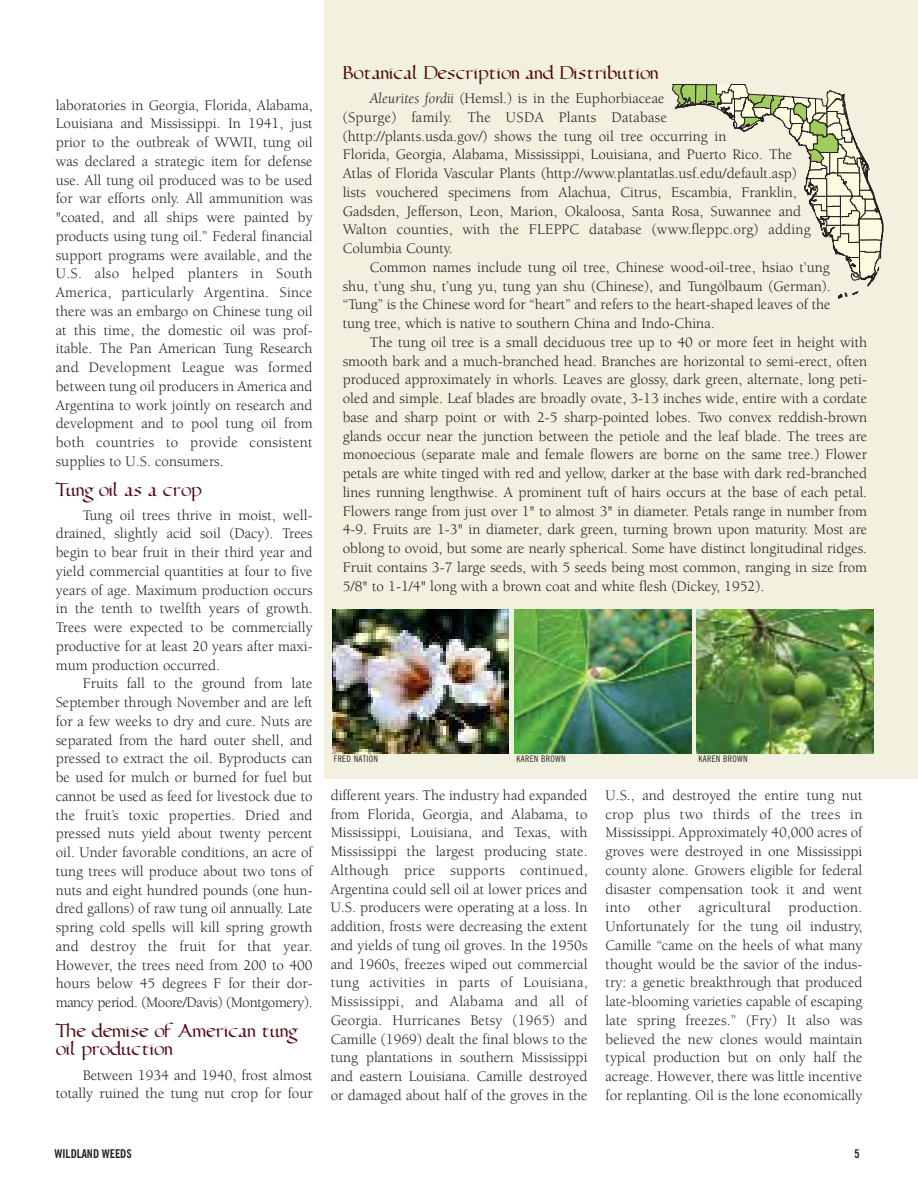
<style>
.page{position:relative;width:918px;height:1188px;background:#fff}
.page>*{position:absolute;margin:0;border:0;box-sizing:border-box;transform-origin:0 0}
.t1{font:21px/18.8px "Humanist Pen";color:#500810}
.t2{font:15px/18.8px "Berkeley";color:#231f20;text-align:justify}
.t3{font:700 condensed 12px "News Gothic BT";color:#231f20}
.t4{font:condensed 9px "News Gothic BT";letter-spacing:.04em;color:#231f20}
.s1{font-style:italic}
</style>
<div class="page">
<div style="left:324px;top:0;width:594px;height:779px;background:#f2f0df"></div>
<svg style="left:838px;top:292px;width:20px;height:6px"></svg>
<svg style="left:672px;top:84px;width:212px;height:202px"></svg>
<img style="left:514px;top:609px;width:177px;height:144px">
<img style="left:332px;top:609px;width:177px;height:145px">
<img style="left:697px;top:609px;width:176px;height:145px">
<p class="t2" style="left:56px;top:97px;width:258px">laboratories in Georgia, Florida, Alabama, Louisiana and Mississippi. In 1941, just prior to the outbreak of WWII, tung oil was declared a strategic item for defense use. All tung oil produced was to be used for war efforts only. All ammunition was "coated, and all ships were painted by products using tung oil.” Federal financial support programs were available, and the U.S. also helped planters in South America, particularly Argentina. Since there was an embargo on Chinese tung oil at this time, the domestic oil was prof&shy;itable. The Pan American Tung Research and Development League was formed between tung oil producers in America and Argentina to work jointly on research and development and to pool tung oil from both countries to provide consistent supplies to U.S. consumers.</p>
<h1 class="t1" style="left:56px;top:482px;width:147px">Tung oil as a crop</h1>
<p class="t2" style="left:56px;top:507px;width:258px;text-indent:27px">Tung oil trees thrive in moist, well&shy;drained, slightly acid soil (Dacy). Trees begin to bear fruit in their third year and yield commercial quantities at four to five years of age. Maximum production occurs in the tenth to twelfth years of growth.<br>Trees were expected to be commercially productive for at least 20 years after maxi&shy;mum production occurred.</p>
<p class="t2" style="left:56px;top:676px;width:258px;text-indent:27px">Fruits fall to the ground from late September through November and are left for a few weeks to dry and cure. Nuts are separated from the hard outer shell, and pressed to extract the oil. Byproducts can be used for mulch or burned for fuel but cannot be used as feed for livestock due to the fruit’s toxic properties. Dried and pressed nuts yield about twenty percent oil. Under favorable conditions, an acre of tung trees will produce about two tons of nuts and eight hundred pounds (one hun&shy;dred gallons) of raw tung oil annually. Late spring cold spells will kill spring growth and destroy the fruit for that year.<br>However, the trees need from 200 to 400 hours below 45 degrees F for their dor&shy;mancy period. (Moore/Davis) (Montgomery).</p>
<h1 class="t1" style="left:56px;top:1023px;width:243px">The demise of American tung oil production</h1>
<p class="t2" style="left:56px;top:1067px;width:258px;text-align:right">Between 1934 and 1940, frost almost totally ruined the tung nut crop for four</p>
<h1 class="t1" style="left:343px;top:66px;width:317px">Botanical Description and Distribution</h1>
<p class="t2" style="left:343px;top:90px;width:469px;text-align:left;text-indent:27px"><span class="s1">Aleurites fordii</span> (Hemsl.) is in the Euphorbiaceae<br>(Spurge) family. The USDA Plants Database (http://plants.usda.gov/) shows the tung oil tree occurring in<br>Florida, Georgia, Alabama, Mississippi, Louisiana, and Puerto Rico. The Atlas of Florida Vascular Plants (http://www.plantatlas.usf.edu/default.asp) lists vouchered specimens from Alachua, Citrus, Escambia, Franklin, Gadsden, Jefferson, Leon, Marion, Okaloosa, Santa Rosa, Suwannee and Walton counties, with the FLEPPC database (www.fleppc.org) adding Columbia County.</p>
<p class="t2" style="left:343px;top:259px;width:490px;text-indent:27px">Common names include tung oil tree, Chinese wood-oil-tree, hsiao t’ung shu, t’ung shu, t’ung yu, tung yan shu (Chinese), and Tungölbaum (German). “Tung” is the Chinese word for “heart” and refers to the heart-shaped leaves of the tung tree, which is native to southern China and Indo-China.</p>
<p class="t2" style="left:343px;top:334px;width:526px;text-indent:27px">The tung oil tree is a small deciduous tree up to 40 or more feet in height with smooth bark and a much-branched head. Branches are horizontal to semi-erect, often produced approximately in whorls. Leaves are glossy, dark green, alternate, long peti&shy;oled and simple. Leaf blades are broadly ovate, 3-13 inches wide, entire with a cordate base and sharp point or with 2-5 sharp-pointed lobes. Two convex reddish-brown glands occur near the junction between the petiole and the leaf blade. The trees are monoecious (separate male and female flowers are borne on the same tree.) Flower petals are white tinged with red and yellow, darker at the base with dark red-branched lines running lengthwise. A prominent tuft of hairs occurs at the base of each petal.<br>Flowers range from just over 1" to almost 3" in diameter. Petals range in number from 4-9. Fruits are 1-3" in diameter, dark green, turning brown upon maturity. Most are oblong to ovoid, but some are nearly spherical. Some have distinct longitudinal ridges.<br>Fruit contains 3-7 large seeds, with 5 seeds being most common, ranging in size from 5/8" to 1-1/4" long with a brown coat and white flesh (Dickey, 1952).</p>
<p class="t4" style="left:334px;top:756px;width:46px">FRED NATION</p>
<p class="t4" style="left:517px;top:756px;width:51px">KAREN BROWN</p>
<p class="t4" style="left:699px;top:756px;width:51px">KAREN BROWN</p>
<p class="t2" style="left:331px;top:787px;width:258px">different years. The industry had expanded from Florida, Georgia, and Alabama, to Mississippi, Louisiana, and Texas, with Mississippi the largest producing state.<br>Although price supports continued, Argentina could sell oil at lower prices and U.S. producers were operating at a loss. In addition, frosts were decreasing the extent and yields of tung oil groves. In the 1950s and 1960s, freezes wiped out commercial tung activities in parts of Louisiana, Mississippi, and Alabama and all of Georgia. Hurricanes Betsy (1965) and Camille (1969) dealt the final blows to the tung plantations in southern Mississippi and eastern Louisiana. Camille destroyed or damaged about half of the groves in the</p>
<p class="t2" style="left:606px;top:787px;width:258px">U.S., and destroyed the entire tung nut crop plus two thirds of the trees in Mississippi. Approximately 40,000 acres of groves were destroyed in one Mississippi county alone. Growers eligible for federal disaster compensation took it and went into other agricultural production.<br>Unfortunately for the tung oil industry, Camille “came on the heels of what many thought would be the savior of the indus&shy;try: a genetic breakthrough that produced late-blooming varieties capable of escaping late spring freezes.” (Fry) It also was believed the new clones would maintain typical production but on only half the acreage. However, there was little incentive for replanting. Oil is the lone economically</p>
<p class="t3" style="left:55px;top:1149px;width:79px">WILDLAND WEEDS</p>
<p class="t3" style="left:855px;top:1149px;width:7px">5</p>
</div>
